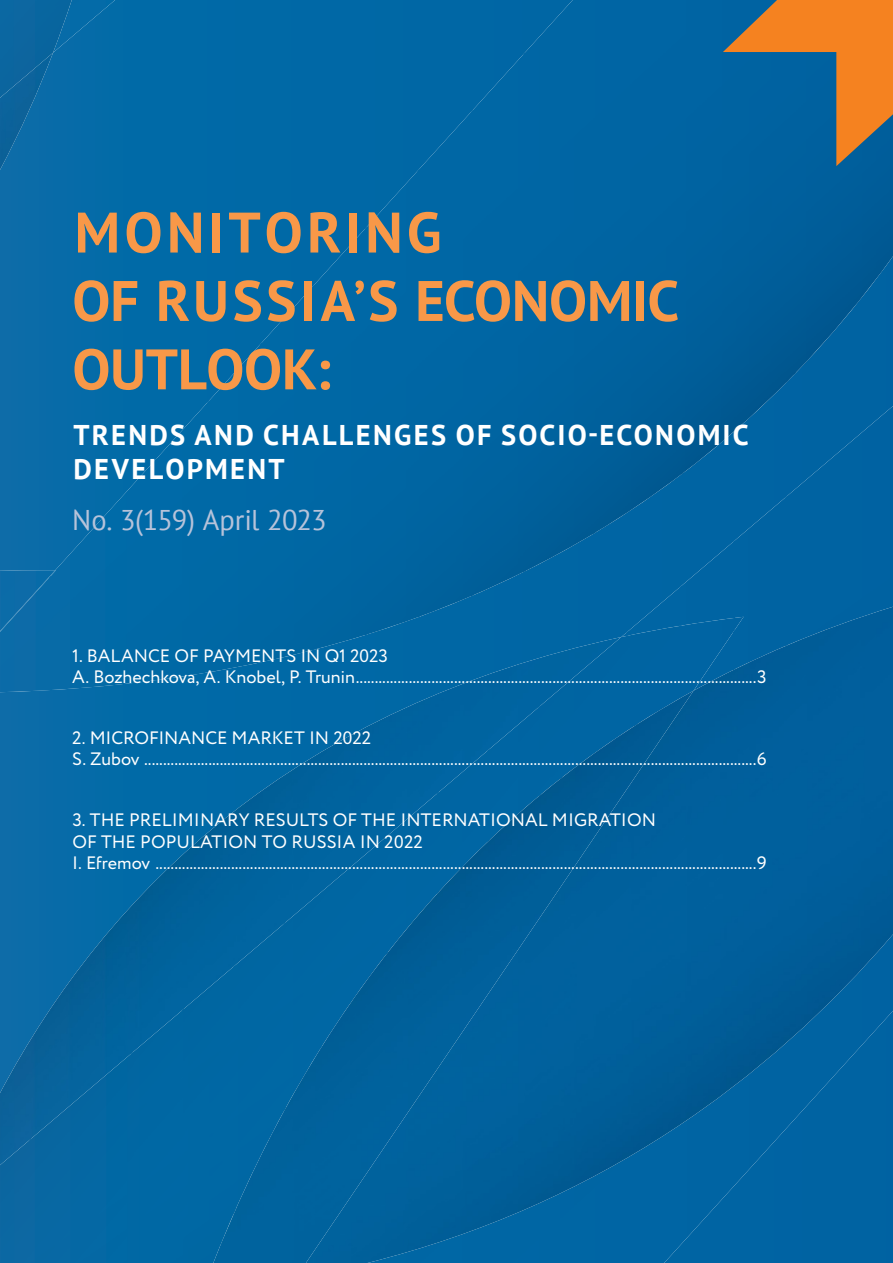
<style>
.page{position:relative;width:893px;height:1263px;background:#fff}
.page>*{position:absolute;margin:0;border:0;box-sizing:border-box;transform-origin:0 0}
.t1{font:700 57px/68.4px "PT Sans";letter-spacing:.025em;color:#f89848}
.t2{font:700 28.5px/34.2px "PT Sans";letter-spacing:.08em;color:#fff}
.t3{font:28.5px "PT Sans";letter-spacing:-.025em;color:#b7c3da}
.t4{font:18px/21.6px "Circe";color:#fff}
</style>
<div class="page">
<svg style="left:0;top:0;width:893px;height:607px;background:#0269a6"></svg>
<img style="left:0;top:98px;width:53px;height:72px">
<div style="left:72px;top:0;width:43px;height:53px;background:#046ba8"></div>
<div style="left:0;top:0;width:72px;height:98px;background:#0b66a0"></div>
<img style="left:0;top:107px;width:22px;height:56px">
<img style="left:0;top:662px;width:306px;height:476px">
<img style="left:523px;top:0;width:370px;height:374px">
<img style="left:471px;top:53px;width:54px;height:543px">
<div style="left:417px;top:110px;width:56px;height:497px;background:#0066a4"></div>
<div style="left:365px;top:169px;width:55px;height:438px;background:#0067a5"></div>
<div style="left:312px;top:227px;width:55px;height:380px;background:#0067a5"></div>
<div style="left:260px;top:284px;width:55px;height:378px;background:#0068a5"></div>
<div style="left:207px;top:342px;width:55px;height:330px;background:#0069a6"></div>
<div style="left:155px;top:400px;width:54px;height:280px;background:#006aa7"></div>
<img style="left:523px;top:372px;width:160px;height:162px">
<img style="left:681px;top:372px;width:107px;height:103px">
<svg style="left:786px;top:372px;width:10px;height:11px"></svg>
<div style="left:101px;top:458px;width:56px;height:228px;background:#006aa7"></div>
<div style="left:49px;top:517px;width:55px;height:173px;background:#046ba7"></div>
<div style="left:0;top:632px;width:51px;height:60px;background:#0b6ba7"></div>
<img style="left:523px;top:532px;width:73px;height:40px">
<div style="left:0;top:570px;width:56px;height:62px;background:#0b6ba8"></div>
<div style="left:785px;top:406px;width:108px;height:201px;background:#0063a2"></div>
<div style="left:733px;top:496px;width:55px;height:111px;background:#0063a2"></div>
<div style="left:680px;top:540px;width:55px;height:67px;background:#0064a3"></div>
<img style="left:626px;top:585px;width:56px;height:22px">
<div style="left:182px;top:965px;width:31px;height:298px;background:#0067a3"></div>
<div style="left:131px;top:1008px;width:53px;height:255px;background:#0068a4"></div>
<div style="left:29px;top:1052px;width:104px;height:211px;background:#0567a2"></div>
<div style="left:0;top:1138px;width:32px;height:125px;background:#0d67a1"></div>
<img style="left:306px;top:607px;width:587px;height:656px">
<img style="left:213px;top:691px;width:480px;height:572px">
<svg style="left:723px;top:0;width:170px;height:166px;background:#6b6f67"></svg>
<h1 class="t1" style="left:72px;top:197px;width:608px">MONITORING<br>OF RUSSIA’S ECONOMIC<br>OUTLOOK:</h1>
<h2 class="t2" style="left:73px;top:417px;width:677px">TRENDS AND CHALLENGES OF SOCIO-ECONOMIC<br>DEVELOPMENT</h2>
<h2 class="t3" style="left:72px;top:502px;width:256px">No. 3(159) April 2023</h2>
<p class="t4" style="left:72px;top:645px;width:696px">1. BALANCE OF PAYMENTS IN Q1 2023<br>A. Bozhechkova, A. Knobel, P. Trunin..........................................................................................................3</p>
<p class="t4" style="left:72px;top:727px;width:696px">2. MICROFINANCE MARKET IN 2022<br>S. Zubov ..................................................................................................................................................................6</p>
<p class="t4" style="left:72px;top:810px;width:696px;line-height:21.1px">3. THE PRELIMINARY RESULTS OF THE INTERNATIONAL MIGRATION<br>OF THE POPULATION TO RUSSIA IN 2022<br>I. Efremov ...............................................................................................................................................................9</p>
</div>
